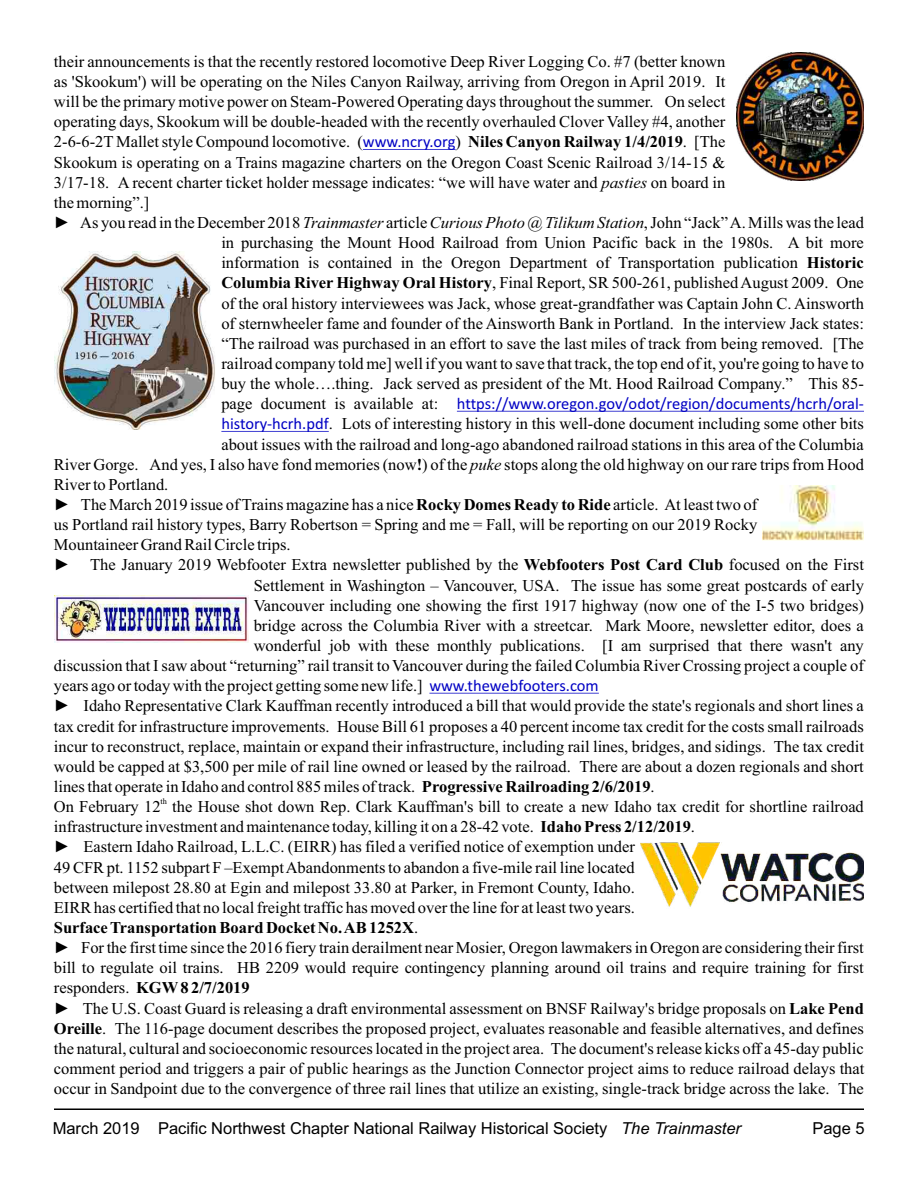
<style>
.page{position:relative;width:918px;height:1188px;background:#fff}
.page>*{position:absolute;margin:0;border:0;box-sizing:border-box;transform-origin:0 0}
.t1{font:16.5px/20.1px "Times New Roman";color:#000;text-align:justify}
.t2{font:16.5px "Arial";color:#000}
.t3{font:16.5px "Calibri";color:#0000c4}
.t4{font:8.25px "Times New Roman";color:#000}
.s1{font-family:"Calibri";color:#0000c4}
.s2{font-weight:700}
.s3{font-style:italic}
.s4{font-family:"Times New Roman";color:#000}
</style>
<div class="page">
<hr style="left:54px;top:1109px;width:810px;height:1px;background:#000">
<hr style="left:363px;top:149px;width:93px;height:1px;background:#0000c4">
<hr style="left:457px;top:411px;width:407px;height:1px;background:#0000c4">
<hr style="left:221px;top:431px;width:108px;height:1px;background:#0000c4">
<hr style="left:429px;top:693px;width:170px;height:1px;background:#0000c4">
<img style="left:736px;top:52px;width:128px;height:128px">
<img style="left:54px;top:252px;width:161px;height:178px">
<img style="left:763px;top:486px;width:101px;height:55px">
<img style="left:54px;top:595px;width:194px;height:48px">
<img style="left:640px;top:842px;width:224px;height:65px">
<p class="t1" style="left:54px;top:51px;width:673px">their announcements is that the recently restored locomotive Deep River Logging Co. #7 (better known as 'Skookum') will be operating on the Niles Canyon Railway, arriving from Oregon in April 2019. It will be the primary motive power on Steam-Powered Operating days throughout the summer. On select operating days, Skookum will be double-headed with the recently overhauled Clover Valley #4, another 2-6-6-2T Mallet style Compound locomotive. (<span class="s1">www.ncry.org</span> <span class="s2">Niles Canyon Railway 1/4/2019</span>. [The</p>
<p class="t1" style="left:456px;top:132px;width:7px">)</p>
<p class="t1" style="left:54px;top:152px;width:673px">Skookum is operating on a Trains magazine charters on the Oregon Coast Scenic Railroad 3/14-15 &amp;</p>
<p class="t1" style="left:54px;top:172px;width:673px">3/17-18. A recent charter ticket holder message indicates: “we will have water and <span class="s3">pasties</span> on board in</p>
<p class="t1" style="left:54px;top:192px;width:97px">the morning”.]</p>
<p class="t1" style="left:54px;top:212px;width:812px">► As you read in the December 2018 <span class="s3">Trainmaster</span> article <span class="s3">Curious Photo @ Tilikum Station</span>, John “Jack” A. Mills was the lead</p>
<p class="t1" style="left:221px;top:232px;width:644px">in purchasing the Mount Hood Railroad from Union Pacific back in the 1980s. A bit more</p>
<p class="t1" style="left:221px;top:253px;width:644px">information is contained in the Oregon Department of Transportation publication <span class="s2">Historic</span></p>
<p class="t1" style="left:221px;top:273px;width:644px"><span class="s2">Columbia River Highway Oral History</span>, Final Report, SR 500-261, published August 2009. One</p>
<p class="t1" style="left:221px;top:293px;width:644px">of the oral history interviewees was Jack, whose great-grandfather was Captain John C. Ainsworth</p>
<p class="t1" style="left:221px;top:313px;width:644px">of sternwheeler fame and founder of the Ainsworth Bank in Portland. In the interview Jack states:</p>
<p class="t1" style="left:221px;top:333px;width:644px">“The railroad was purchased in an effort to save the last miles of track from being removed. [The</p>
<p class="t1" style="left:221px;top:353px;width:644px">railroad company told me] well if you want to save that track, the top end of it, you're going to have to</p>
<p class="t1" style="left:221px;top:373px;width:644px">buy the whole….thing. Jack served as president of the Mt. Hood Railroad Company.” This 85-</p>
<p class="t3" style="left:221px;top:393px;width:644px"><span class="s4">page document is available at:</span> https://www.oregon.gov/odot/region/documents/hcrh/oral-</p>
<p class="t1" style="left:221px;top:414px;width:644px"><span class="s1">history-hcrh.pdf</span>. Lots of interesting history in this well-done document including some other bits</p>
<p class="t1" style="left:221px;top:434px;width:644px">about issues with the railroad and long-ago abandoned railroad stations in this area of the Columbia</p>
<p class="t1" style="left:54px;top:454px;width:811px">River Gorge. And yes, I also have fond memories (now<span class="s2">!</span>) of the <span class="s3">puke</span> stops along the old highway on our rare trips from Hood</p>
<p class="t1" style="left:54px;top:474px;width:116px">River to Portland.</p>
<p class="t1" style="left:54px;top:494px;width:705px">► The March 2019 issue of Trains magazine has a nice <span class="s2">Rocky Domes Ready to Ride</span> article. At least two of</p>
<p class="t1" style="left:54px;top:514px;width:705px">us Portland rail history types, Barry Robertson = Spring and me = Fall, will be reporting on our 2019 Rocky</p>
<p class="t1" style="left:54px;top:534px;width:238px">Mountaineer Grand Rail Circle trips.</p>
<p class="t1" style="left:54px;top:555px;width:811px">► The January 2019 Webfooter Extra newsletter published by the <span class="s2">Webfooters Post Card Club</span> focused on the First</p>
<p class="t1" style="left:254px;top:575px;width:612px">Settlement in Washington – Vancouver, USA. The issue has some great postcards of early</p>
<p class="t1" style="left:254px;top:595px;width:612px">Vancouver including one showing the first 1917 highway (now one of the I-5 two bridges)</p>
<p class="t1" style="left:254px;top:615px;width:612px">bridge across the Columbia River with a streetcar. Mark Moore, newsletter editor, does a</p>
<p class="t1" style="left:254px;top:635px;width:612px">wonderful job with these monthly publications. [I am surprised that there wasn't any</p>
<p class="t1" style="left:54px;top:655px;width:811px">discussion that I saw about “returning” rail transit to Vancouver during the failed Columbia River Crossing project a couple of</p>
<p class="t1" style="left:54px;top:675px;width:546px">years ago or today with the project getting some new life.] <span class="s1">www.thewebfooters.com</span></p>
<p class="t1" style="left:54px;top:696px;width:811px">► Idaho Representative Clark Kauffman recently introduced a bill that would provide the state's regionals and short lines a</p>
<p class="t1" style="left:54px;top:716px;width:812px">tax credit for infrastructure improvements. House Bill 61 proposes a 40 percent income tax credit for the costs small railroads</p>
<p class="t1" style="left:54px;top:736px;width:812px">incur to reconstruct, replace, maintain or expand their infrastructure, including rail lines, bridges, and sidings. The tax credit</p>
<p class="t1" style="left:54px;top:756px;width:812px">would be capped at $3,500 per mile of rail line owned or leased by the railroad. There are about a dozen regionals and short</p>
<p class="t1" style="left:54px;top:776px;width:602px">lines that operate in Idaho and control 885 miles of track. <span class="s2">Progressive Railroading 2/6/2019</span>.</p>
<p class="t4" style="left:161px;top:796px;width:8px">th</p>
<p class="t1" style="left:54px;top:796px;width:812px;text-align:left">On February 12 the House shot down Rep. Clark Kauffman's bill to create a new Idaho tax credit for shortline railroad infrastructure investment and maintenance today, killing it on a 28-42 vote. <span class="s2">Idaho Press 2/12/2019</span>.<br>► Eastern Idaho Railroad, L.L.C. (EIRR) has filed a verified notice of exemption under<br>49 CFR pt. 1152 subpart F –Exempt Abandonments to abandon a five-mile rail line located<br>between milepost 28.80 at Egin and milepost 33.80 at Parker, in Fremont County, Idaho.<br>EIRR has certified that no local freight traffic has moved over the line for at least two years.<br><span class="s2">Surface Transportation Board Docket No. AB 1252X</span>.<br>► For the first time since the 2016 fiery train derailment near Mosier, Oregon lawmakers in Oregon are considering their first bill to regulate oil trains. HB 2209 would require contingency planning around oil trains and require training for first responders. <span class="s2">KGW 8 2/7/2019<br></span>► The U.S. Coast Guard is releasing a draft environmental assessment on BNSF Railway's bridge proposals on <span class="s2">Lake Pend Oreille</span>. The 116-page document describes the proposed project, evaluates reasonable and feasible alternatives, and defines the natural, cultural and socioeconomic resources located in the project area. The document's release kicks off a 45-day public comment period and triggers a pair of public hearings as the Junction Connector project aims to reduce railroad delays that occur in Sandpoint due to the convergence of three rail lines that utilize an existing, single-track bridge across the lake. The</p>
<p class="t2" style="left:53px;top:1117px;width:690px">March 2019 Pacific Northwest Chapter National Railway Historical Society <span class="s3">The Trainmaster</span></p>
<p class="t2" style="left:812px;top:1117px;width:54px">Page 5</p>
</div>
